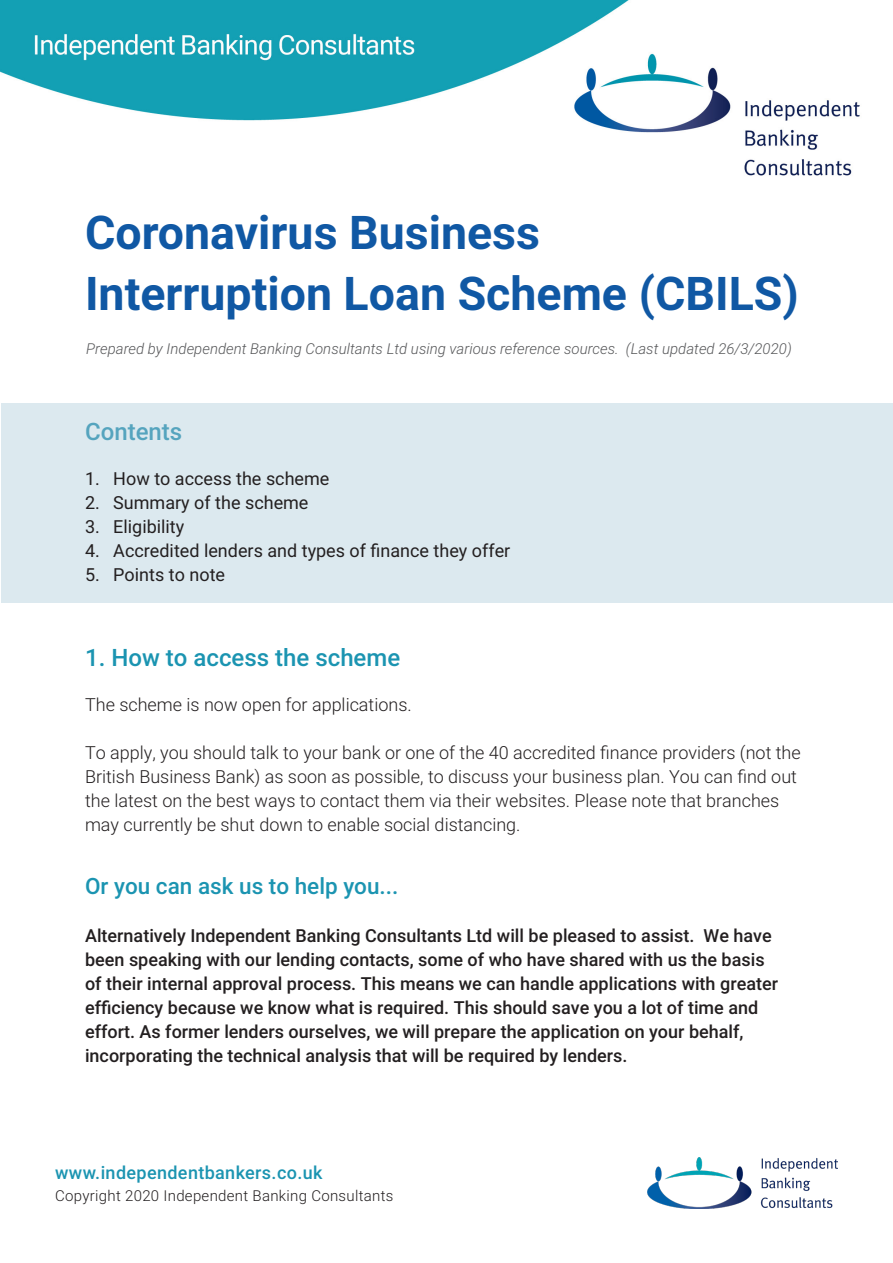
<style>
.page{position:relative;width:893px;height:1263px;background:#fff}
.page>*{position:absolute;margin:0;border:0;box-sizing:border-box;transform-origin:0 0}
.t1{font:700 46.5px/61.5px "Roboto";color:#1058a4}
.t2{font:500 24px "Roboto";color:#1b94b1}
.t3{font:500 24px "Roboto";color:#55a4be}
.t4{font:500 22.5px "Roboto";color:#1b94b1}
.t5{font:500 18px/24px "Roboto";color:#231f20}
.t6{font:300 18px/24px "Roboto";color:#231f20}
.t7{font:18px "Roboto";color:#231f20}
.t8{font:500 18px "Roboto";letter-spacing:.02em;color:#1b94b1}
.t9{font:italic 300 15px "Roboto";color:#57585a}
.t10{font:300 15px "Roboto";letter-spacing:.02em;color:#231f20}
</style>
<div class="page">
<div style="left:1px;top:404px;width:892px;height:199px;background:#dce9ef"></div>
<img style="left:0;top:0;width:860px;height:176px">
<img style="left:648px;top:1157px;width:189px;height:52px">
<p class="t1" style="left:85px;top:200px;width:715px">Coronavirus Business<br>Interruption Loan Scheme (CBILS)</p>
<p class="t9" style="left:86px;top:338px;width:707px">Prepared by Independent Banking Consultants Ltd using various reference sources. (Last updated 26/3/2020)</p>
<p class="t3" style="left:85px;top:414px;width:99px">Contents</p>
<p class="t7" style="left:85px;top:465px;width:246px">1. How to access the scheme</p>
<p class="t7" style="left:85px;top:489px;width:225px">2. Summary of the scheme</p>
<p class="t7" style="left:85px;top:513px;width:101px">3. Eligibility</p>
<p class="t7" style="left:85px;top:537px;width:427px">4. Accredited lenders and types of finance they offer</p>
<p class="t7" style="left:85px;top:561px;width:142px">5. Points to note</p>
<p class="t2" style="left:85px;top:641px;width:317px">1. How to access the scheme</p>
<p class="t6" style="left:85px;top:692px;width:328px">The scheme is now open for applications.</p>
<p class="t6" style="left:85px;top:740px;width:717px">To apply, you should talk to your bank or one of the 40 accredited finance providers (not the British Business Bank) as soon as possible, to discuss your business plan. You can find out the latest on the best ways to contact them via their websites. Please note that branches may currently be shut down to enable social distancing.</p>
<p class="t4" style="left:85px;top:870px;width:315px">Or you can ask us to help you...</p>
<p class="t5" style="left:85px;top:923px;width:694px">Alternatively Independent Banking Consultants Ltd will be pleased to assist. We have been speaking with our lending contacts, some of who have shared with us the basis of their internal approval process. This means we can handle applications with greater efficiency because we know what is required. This should save you a lot of time and effort. As former lenders ourselves, we will prepare the application on your behalf, incorporating the technical analysis that will be required by lenders.</p>
<p class="t8" style="left:55px;top:1160px;width:269px">www.independentbankers.co.uk</p>
<p class="t10" style="left:55px;top:1185px;width:340px">Copyright 2020 Independent Banking Consultants</p>
</div>
